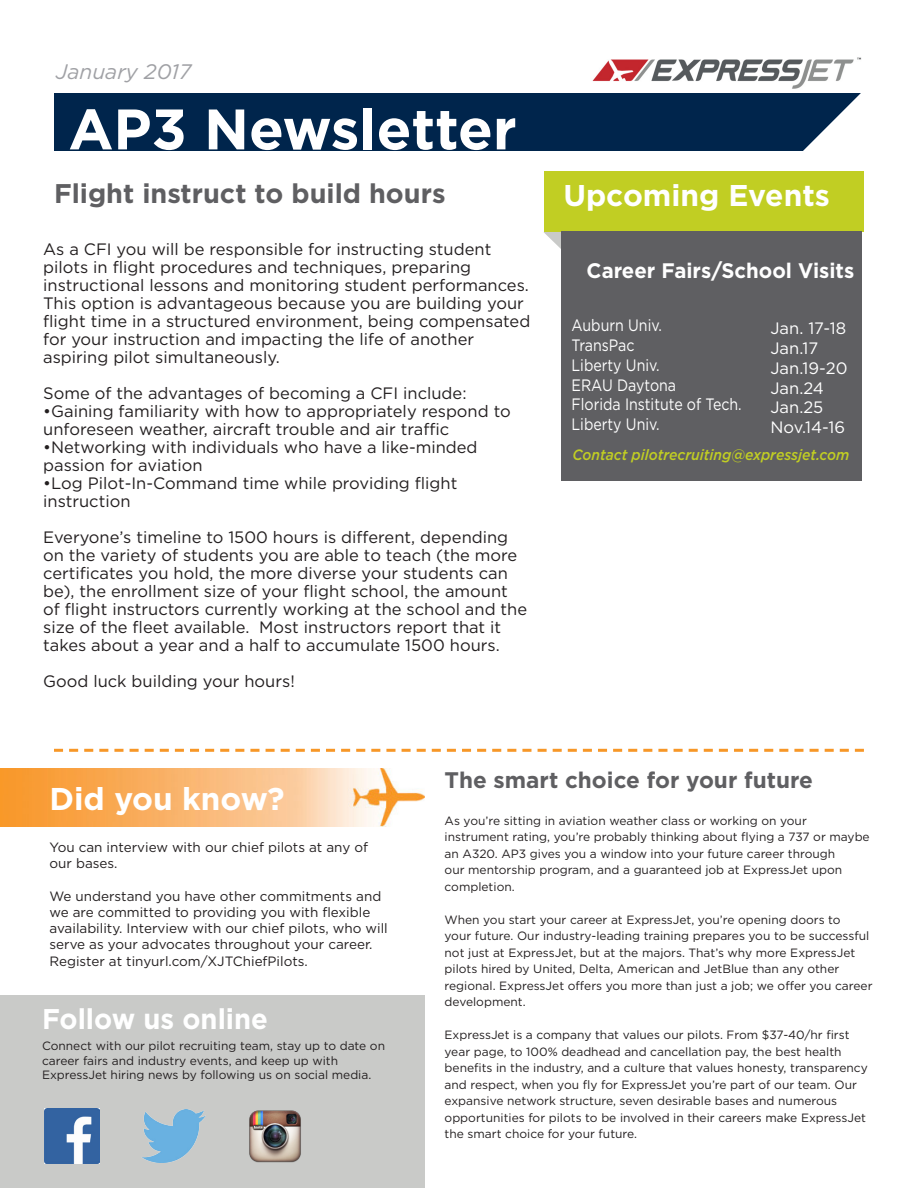
<style>
.page{position:relative;width:918px;height:1188px;background:#fff}
.page>*{position:absolute;margin:0;border:0;box-sizing:border-box;transform-origin:0 0}
.t1{font:700 57px "Gotham";color:#fff}
.t2{font:700 31.5px "Gotham";color:#fff}
.t3{font:700 30px "Gotham";color:#fff}
.t4{font:700 28.5px "Gotham";color:#fff;scale:.96 1}
.t5{font:700 27px "Gotham";color:#5f5f62}
.t6{font:700 22.5px "Gotham";color:#5f5f62}
.t7{font:700 21px "Gotham";color:#fff}
.t8{font:italic 21px "Gotham";color:#a0a1a5}
.t9{font:16.5px/18px "Gotham";color:#231f20}
.t10{font:16.5px "Gotham";color:#fff;scale:.86 1}
.t11{font:16.5px "Gotham";color:#fff}
.t12{font:italic 500 15px "Gotham";color:#c1ce23;scale:.93 1}
.t13{font:13.5px/16.2px "Gotham";color:#231f20}
.t14{font:12px/16.5px "Gotham";color:#231f20}
</style>
<div class="page">
<img style="left:592px;top:57px;width:270px;height:30px">
<div style="left:54px;top:94px;width:810px;height:57px;background:#00254c"></div>
<svg style="left:784px;top:87px;width:80px;height:64px"></svg>
<svg style="left:54px;top:749px;width:810px;height:3px"></svg>
<svg style="left:544px;top:214px;width:18px;height:43px"></svg>
<div style="left:545px;top:171px;width:319px;height:60px;background:#c1ce23"></div>
<div style="left:562px;top:231px;width:300px;height:250px;background:#5f5f62"></div>
<img style="left:0;top:769px;width:425px;height:57px">
<div style="left:0;top:995px;width:425px;height:193px;background:#c9cac8"></div>
<img style="left:45px;top:1109px;width:54px;height:54px">
<img style="left:249px;top:1110px;width:52px;height:53px">
<img style="left:142px;top:1110px;width:64px;height:52px">
<p class="t8" style="left:56px;top:59px;width:137px">January 2017</p>
<p class="t1" style="left:68px;top:95px;width:450px">AP3 Newsletter</p>
<p class="t5" style="left:54px;top:177px;width:393px">Flight instruct to build hours</p>
<p class="t9" style="left:43px;top:240px;width:489px">As a CFI you will be responsible for instructing student pilots in flight procedures and techniques, preparing instructional lessons and monitoring student performances.<br>This option is advantageous because you are building your flight time in a structured environment, being compensated for your instruction and impacting the life of another aspiring pilot simultaneously.</p>
<p class="t9" style="left:43px;top:384px;width:425px">Some of the advantages of becoming a CFI include:</p>
<p class="t9" style="left:43px;top:402px;width:469px">•Gaining familiarity with how to appropriately respond to unforeseen weather, aircraft trouble and air traffic</p>
<p class="t9" style="left:43px;top:438px;width:436px">•Networking with individuals who have a like-minded passion for aviation</p>
<p class="t9" style="left:43px;top:474px;width:416px">•Log Pilot-In-Command time while providing flight instruction</p>
<p class="t9" style="left:43px;top:528px;width:485px">Everyone’s timeline to 1500 hours is different, depending on the variety of students you are able to teach (the more certificates you hold, the more diverse your students can be), the enrollment size of your flight school, the amount of flight instructors currently working at the school and the size of the fleet available. Most instructors report that it takes about a year and a half to accumulate 1500 hours.</p>
<p class="t9" style="left:43px;top:672px;width:253px">Good luck building your hours!</p>
<p class="t3" style="left:563px;top:177px;width:268px">Upcoming Events</p>
<p class="t7" style="left:587px;top:258px;width:269px">Career Fairs/School Visits</p>
<p class="t10" style="left:572px;top:315px;width:107px">Auburn Univ.</p>
<p class="t10" style="left:572px;top:335px;width:75px">TransPac</p>
<p class="t10" style="left:572px;top:355px;width:104px">Liberty Univ.</p>
<p class="t10" style="left:572px;top:375px;width:123px">ERAU Daytona</p>
<p class="t10" style="left:572px;top:395px;width:199px">Florida Institute of Tech.</p>
<p class="t10" style="left:572px;top:414px;width:104px">Liberty Univ.</p>
<p class="t11" style="left:771px;top:318px;width:77px">Jan. 17-18</p>
<p class="t11" style="left:771px;top:338px;width:49px">Jan.17</p>
<p class="t11" style="left:771px;top:358px;width:79px">Jan.19-20</p>
<p class="t11" style="left:771px;top:378px;width:55px">Jan.24</p>
<p class="t11" style="left:771px;top:398px;width:54px">Jan.25</p>
<p class="t11" style="left:771px;top:417px;width:76px">Nov.14-16</p>
<p class="t12" style="left:572px;top:446px;width:299px">Contact pilotrecruiting@expressjet.com</p>
<p class="t2" style="left:50px;top:780px;width:237px">Did you know?</p>
<p class="t13" style="left:50px;top:839px;width:320px">You can interview with our chief pilots at any of our bases.</p>
<p class="t13" style="left:50px;top:888px;width:340px">We understand you have other commitments and we are committed to providing you with flexible availability. Interview with our chief pilots, who will serve as your advocates throughout your career.<br>Register at tinyurl.com/XJTChiefPilots.</p>
<p class="t4" style="left:42px;top:1002px;width:237px">Follow us online</p>
<p class="t14" style="left:42px;top:1039px;width:345px;line-height:14.4px">Connect with our pilot recruiting team, stay up to date on career fairs and industry events, and keep up with</p>
<p class="t14" style="left:42px;top:1067px;width:331px">ExpressJet hiring news by following us on social media.</p>
<p class="t6" style="left:445px;top:767px;width:370px">The smart choice for your future</p>
<p class="t14" style="left:445px;top:812px;width:427px">As you’re sitting in aviation weather class or working on your instrument rating, you’re probably thinking about flying a 737 or maybe an A320. AP3 gives you a window into your future career through<br>our mentorship program, and a guaranteed job at ExpressJet upon completion.</p>
<p class="t14" style="left:445px;top:911px;width:429px">When you start your career at ExpressJet, you’re opening doors to<br>your future. Our industry-leading training prepares you to be successful not just at ExpressJet, but at the majors. That’s why more ExpressJet pilots hired by United, Delta, American and JetBlue than any other regional. ExpressJet offers you more than just a job; we offer you career development.</p>
<p class="t14" style="left:445px;top:1027px;width:425px">ExpressJet is a company that values our pilots. From $37-40/hr first year page, to 100% deadhead and cancellation pay, the best health benefits in the industry, and a culture that values honesty, transparency and respect, when you fly for ExpressJet you’re part of our team. Our expansive network structure, seven desirable bases and numerous opportunities for pilots to be involved in their careers make ExpressJet the smart choice for your future.</p>
</div>
